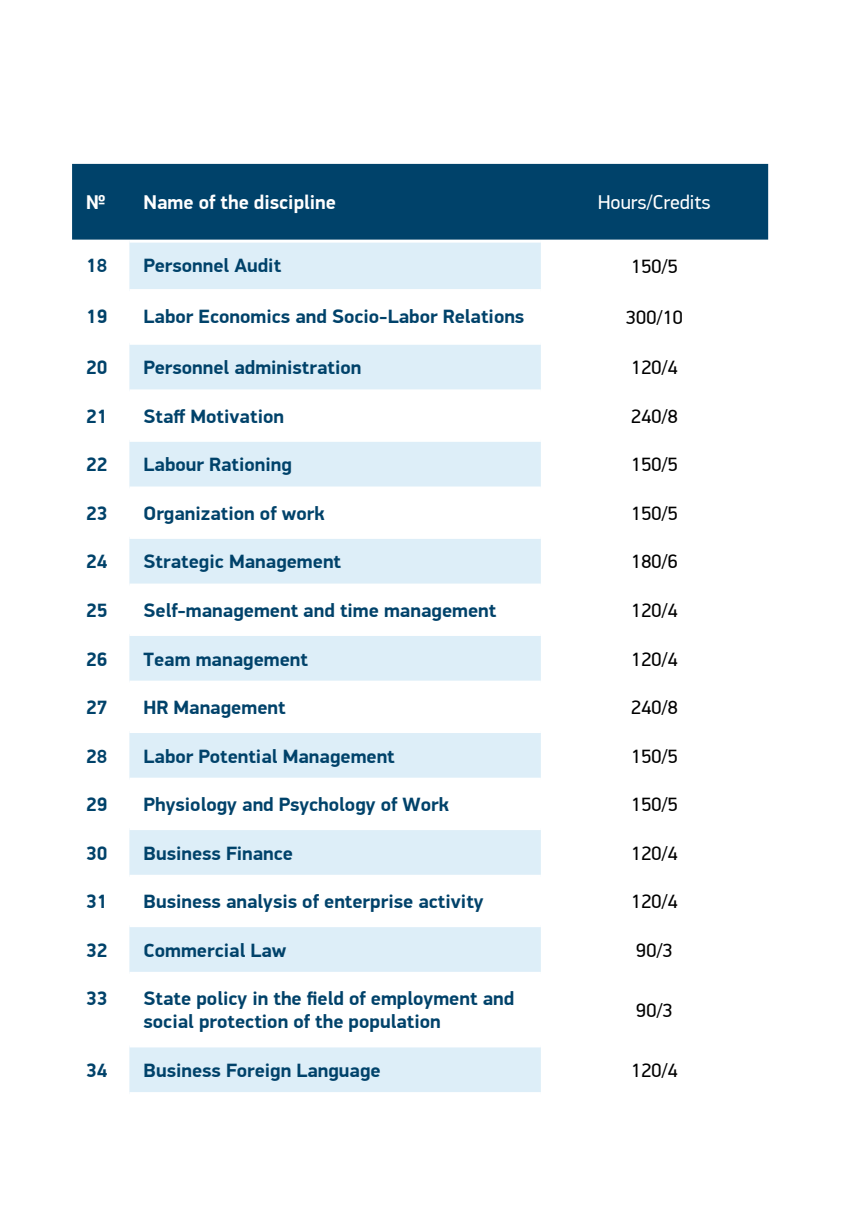
<style>
.page{position:relative;width:857px;height:1225px;background:#fff}
.page>*{position:absolute;margin:0;border:0;box-sizing:border-box;transform-origin:0 0}
.t1{font:700 20px "PF Din Display Pro";color:#fff}
.t2{font:20px "PF Din Display Pro";color:#fff}
.t3{font:700 19.4px/23.2px "PF Din Display Pro";color:#00426a}
.t4{font:19.4px "PF Din Display Pro";color:#000}
</style>
<div class="page">
<div style="left:129px;top:243px;width:411px;height:849px;background:#ddeef8"></div>
<svg style="left:129px;top:293px;width:411px;height:750px"></svg>
<svg style="left:129px;top:242px;width:411px;height:1px"></svg>
<hr style="left:129px;top:289px;width:411px;height:4px;background:#fff">
<hr style="left:129px;top:341px;width:411px;height:4px;background:#fff">
<svg style="left:129px;top:389px;width:411px;height:4px"></svg>
<hr style="left:129px;top:438px;width:411px;height:4px;background:#fff">
<svg style="left:129px;top:486px;width:411px;height:4px"></svg>
<hr style="left:129px;top:535px;width:411px;height:4px;background:#fff">
<svg style="left:129px;top:583px;width:411px;height:4px"></svg>
<hr style="left:129px;top:632px;width:411px;height:4px;background:#fff">
<svg style="left:129px;top:680px;width:411px;height:4px"></svg>
<hr style="left:129px;top:729px;width:411px;height:4px;background:#fff">
<svg style="left:129px;top:777px;width:411px;height:4px"></svg>
<hr style="left:129px;top:826px;width:411px;height:4px;background:#fff">
<svg style="left:129px;top:874px;width:411px;height:4px"></svg>
<hr style="left:129px;top:923px;width:411px;height:4px;background:#fff">
<svg style="left:129px;top:971px;width:411px;height:4px"></svg>
<hr style="left:129px;top:1043px;width:411px;height:4px;background:#fff">
<div style="left:72px;top:164px;width:695px;height:76px;background:#00426a"></div>
<p class="t1" style="left:86px;top:190px;width:21px">№</p>
<p class="t1" style="left:143px;top:190px;width:194px">Name of the discipline</p>
<p class="t2" style="left:598px;top:191px;width:114px">Hours/Credits</p>
<p class="t3" style="left:86px;top:254px;width:23px">18</p>
<p class="t3" style="left:143px;top:254px;width:139px">Personnel Audit</p>
<p class="t4" style="left:631px;top:255px;width:48px">150/5</p>
<p class="t3" style="left:86px;top:305px;width:23px">19</p>
<p class="t3" style="left:143px;top:305px;width:382px">Labor Economics and Socio-Labor Relations</p>
<p class="t4" style="left:626px;top:306px;width:58px">300/10</p>
<p class="t3" style="left:86px;top:357px;width:23px">20</p>
<p class="t3" style="left:143px;top:357px;width:219px">Personnel administration</p>
<p class="t4" style="left:631px;top:356px;width:48px">120/4</p>
<p class="t3" style="left:86px;top:405px;width:23px">21</p>
<p class="t3" style="left:143px;top:405px;width:142px">Staff Motivation</p>
<p class="t4" style="left:631px;top:405px;width:48px">240/8</p>
<p class="t3" style="left:86px;top:454px;width:23px">22</p>
<p class="t3" style="left:143px;top:454px;width:150px">Labour Rationing</p>
<p class="t4" style="left:631px;top:453px;width:48px">150/5</p>
<p class="t3" style="left:86px;top:502px;width:23px">23</p>
<p class="t3" style="left:143px;top:502px;width:182px">Organization of work</p>
<p class="t4" style="left:631px;top:502px;width:48px">150/5</p>
<p class="t3" style="left:86px;top:551px;width:23px">24</p>
<p class="t3" style="left:143px;top:551px;width:199px">Strategic Management</p>
<p class="t4" style="left:631px;top:550px;width:48px">180/6</p>
<p class="t3" style="left:86px;top:599px;width:23px">25</p>
<p class="t3" style="left:143px;top:599px;width:354px">Self-management and time management</p>
<p class="t4" style="left:631px;top:599px;width:48px">120/4</p>
<p class="t3" style="left:86px;top:648px;width:23px">26</p>
<p class="t3" style="left:143px;top:648px;width:166px">Team management</p>
<p class="t4" style="left:631px;top:647px;width:48px">120/4</p>
<p class="t3" style="left:86px;top:696px;width:23px">27</p>
<p class="t3" style="left:143px;top:696px;width:143px">HR Management</p>
<p class="t4" style="left:631px;top:696px;width:48px">240/8</p>
<p class="t3" style="left:86px;top:745px;width:23px">28</p>
<p class="t3" style="left:143px;top:745px;width:252px">Labor Potential Management</p>
<p class="t4" style="left:631px;top:744px;width:48px">150/5</p>
<p class="t3" style="left:86px;top:793px;width:23px">29</p>
<p class="t3" style="left:143px;top:793px;width:307px">Physiology and Psychology of Work</p>
<p class="t4" style="left:631px;top:793px;width:48px">150/5</p>
<p class="t3" style="left:86px;top:842px;width:23px">30</p>
<p class="t3" style="left:143px;top:842px;width:151px">Business Finance</p>
<p class="t4" style="left:631px;top:841px;width:48px">120/4</p>
<p class="t3" style="left:86px;top:890px;width:23px">31</p>
<p class="t3" style="left:143px;top:890px;width:341px">Business analysis of enterprise activity</p>
<p class="t4" style="left:631px;top:890px;width:48px">120/4</p>
<p class="t3" style="left:86px;top:939px;width:23px">32</p>
<p class="t3" style="left:143px;top:939px;width:144px">Commercial Law</p>
<p class="t4" style="left:636px;top:938px;width:38px">90/3</p>
<p class="t3" style="left:86px;top:987px;width:23px">33</p>
<p class="t3" style="left:143px;top:987px;width:372px">State policy in the field of employment and social protection of the population</p>
<p class="t4" style="left:636px;top:998px;width:38px">90/3</p>
<p class="t3" style="left:86px;top:1059px;width:23px">34</p>
<p class="t3" style="left:143px;top:1059px;width:238px">Business Foreign Language</p>
<p class="t4" style="left:631px;top:1058px;width:48px">120/4</p>
</div>
